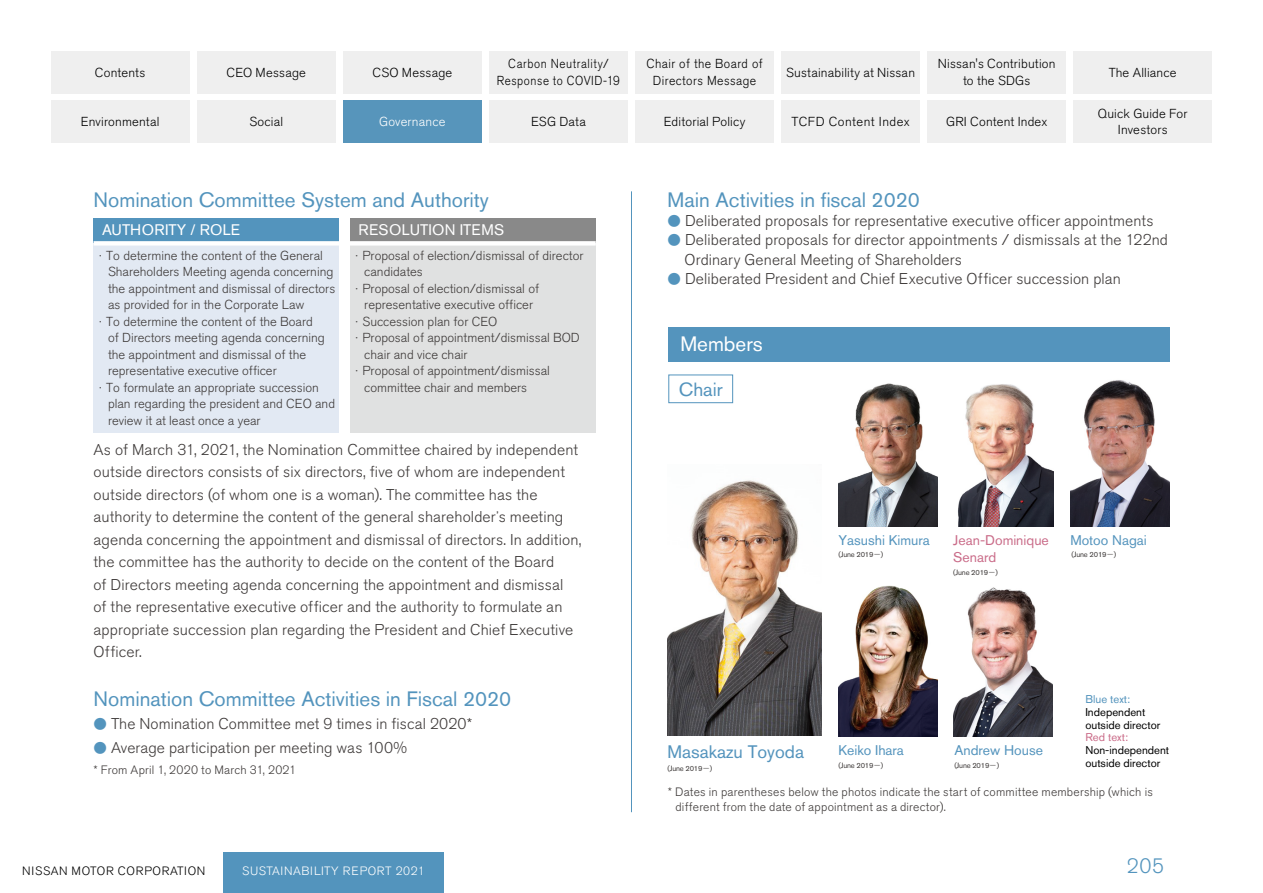
<style>
.page{position:relative;width:1263px;height:893px;background:#fff}
.page>*{position:absolute;margin:0;border:0;box-sizing:border-box;transform-origin:0 0}
.t1{font:20.7px "Nissan Pro";color:#5394bd}
.t2{font:20.7px "Nissan Pro";color:#fff}
.t3{font:300 20.7px "Nissan Pro";color:#5394bd}
.t4{font:18.9px "Nissan Pro";color:#5494bd}
.t5{font:18px "Nissan Pro";color:#5494bd}
.t6{font:300 15.45px/22.5px "Nissan Pro";letter-spacing:.005em;color:#3e3a39}
.t7{font:15.15px "Nissan Pro";letter-spacing:.02em;color:#fff}
.t8{font:15.15px "Nissan Pro";color:#fff}
.t9{font:13.95px "Nissan Pro";color:#5494bd}
.t10{font:13.95px/16.5px "Nissan Pro";color:#ca6c89}
.t11{font:300 13.5px "Shin Go Pr 6 N";color:#5394bd}
.t12{font:300 12.9px/16.5px "Nissan Pro";color:#3e3a39}
.t13{font:300 12.9px "Nissan Pro";letter-spacing:.02em;color:#000}
.t14{font:300 12.9px/16.5px "Nissan Pro";letter-spacing:.05em;color:#000;text-align:center;scale:.9 1}
.t15{font:300 12.9px/16.5px "Nissan Pro";letter-spacing:.02em;color:#000;text-align:center;scale:.95 1}
.t16{font:300 12.9px "Nissan Pro";letter-spacing:.01em;color:#fff}
.t17{font:300 12.15px/15px "Nissan Pro";letter-spacing:.015em;color:#3e3a39}
.t18{font:300 12px "Nissan Pro";letter-spacing:.04em;color:#fff}
.t19{font:300 12px "Nissan Pro";letter-spacing:.06em;color:#000}
.t20{font:11.25px/12.8px "Nissan Pro";color:#000}
.t21{font:11.25px "Nissan Pro";color:#5494bd}
.t22{font:300 11.25px "Shin Go Pr 6 N";color:#3e3a39}
.t23{font:11.25px "Nissan Pro";color:#ca6c89}
.t24{font:7.5px "Nissan Pro";letter-spacing:-.025em;color:#3e3a39}
.s1{font-family:"Shin Go Pr 6 N";font-size:13.5px}
.s2{font-family:"Koz Go Pr 6 N"}
</style>
<div class="page">
<hr style="left:631px;top:191px;width:1px;height:621px;background:#5394bd">
<div style="left:223px;top:852px;width:220px;height:41px;background:#5394bd"></div>
<div style="left:51px;top:51px;width:138px;height:43px;background:#efefef"></div>
<div style="left:51px;top:100px;width:138px;height:43px;background:#efefef"></div>
<div style="left:197px;top:51px;width:138px;height:43px;background:#efefef"></div>
<div style="left:197px;top:100px;width:138px;height:43px;background:#efefef"></div>
<div style="left:343px;top:51px;width:138px;height:43px;background:#efefef"></div>
<div style="left:343px;top:100px;width:138px;height:43px;background:#5795bb"></div>
<div style="left:489px;top:51px;width:139px;height:43px;background:#efefef"></div>
<div style="left:489px;top:100px;width:139px;height:43px;background:#efefef"></div>
<div style="left:635px;top:51px;width:139px;height:43px;background:#efefef"></div>
<div style="left:635px;top:100px;width:139px;height:43px;background:#efefef"></div>
<div style="left:781px;top:51px;width:139px;height:43px;background:#efefef"></div>
<div style="left:781px;top:100px;width:139px;height:43px;background:#efefef"></div>
<div style="left:927px;top:51px;width:139px;height:43px;background:#efefef"></div>
<div style="left:1073px;top:51px;width:139px;height:43px;background:#efefef"></div>
<div style="left:927px;top:100px;width:139px;height:43px;background:#efefef"></div>
<div style="left:1073px;top:100px;width:139px;height:43px;background:#efefef"></div>
<div style="left:94px;top:218px;width:245px;height:25px;background:#5394bd"></div>
<div style="left:350px;top:218px;width:246px;height:25px;background:#898989"></div>
<div style="left:94px;top:243px;width:245px;height:189px;background:#e2e9f3"></div>
<div style="left:350px;top:243px;width:246px;height:189px;background:#e0e1e1"></div>
<div style="left:94px;top:241px;width:245px;height:5px;background:#fff"></div>
<div style="left:350px;top:241px;width:246px;height:5px;background:#fff"></div>
<div style="left:668px;top:327px;width:501px;height:34px;background:#5494bd"></div>
<img style="left:954px;top:587px;width:99px;height:149px">
<img style="left:838px;top:585px;width:99px;height:151px">
<img style="left:958px;top:384px;width:95px;height:142px">
<img style="left:1070px;top:380px;width:99px;height:146px">
<img style="left:839px;top:383px;width:99px;height:143px">
<img style="left:668px;top:480px;width:153px;height:256px">
<div style="left:668px;top:375px;width:65px;height:28px;border:1px solid #5494bd"></div>
<p class="t13" style="left:95px;top:64px;width:52px">Contents</p>
<p class="t13" style="left:81px;top:113px;width:80px">Environmental</p>
<p class="t13" style="left:227px;top:64px;width:81px">CEO Message</p>
<p class="t13" style="left:249px;top:113px;width:35px">Social</p>
<p class="t13" style="left:372px;top:64px;width:81px">CSO Message</p>
<p class="t16" style="left:379px;top:113px;width:68px">Governance</p>
<p class="t14" style="left:497px;top:56px;width:138px">Carbon Neutrality/<br>Response to COVID-19</p>
<p class="t13" style="left:531px;top:113px;width:56px">ESG Data</p>
<h1 class="t1" style="left:94px;top:187px;width:397px">Nomination Committee System and Authority</h1>
<p class="t7" style="left:358px;top:220px;width:147px">RESOLUTION ITEMS</p>
<p class="t8" style="left:102px;top:220px;width:139px">AUTHORITY / ROLE</p>
<p class="t12" style="left:106px;top:247px;width:218px">To determine the content of the General</p>
<p class="t12" style="left:362px;top:247px;width:222px">Proposal of election/dismissal of director</p>
<p class="t22" style="left:95px;top:246px;width:13px">・</p>
<p class="t22" style="left:351px;top:246px;width:13px">・</p>
<p class="t12" style="left:106px;top:263px;width:231px">Shareholders Meeting agenda concerning the appointment and dismissal of directors as provided for in the Corporate Law<br>To determine the content of the Board</p>
<p class="t22" style="left:95px;top:312px;width:13px">・</p>
<p class="t12" style="left:362px;top:263px;width:178px">candidates<br>Proposal of election/dismissal of</p>
<p class="t22" style="left:351px;top:279px;width:13px">・</p>
<p class="t12" style="left:362px;top:296px;width:172px">representative executive officer<br>Succession plan for CEO</p>
<p class="t22" style="left:351px;top:312px;width:13px">・</p>
<p class="t12" style="left:106px;top:329px;width:220px">of Directors meeting agenda concerning the appointment and dismissal of the representative executive officer<br>To formulate an appropriate succession</p>
<p class="t22" style="left:95px;top:378px;width:13px">・</p>
<p class="t12" style="left:362px;top:329px;width:219px">Proposal of appointment/dismissal BOD</p>
<p class="t22" style="left:351px;top:329px;width:13px">・</p>
<p class="t12" style="left:362px;top:346px;width:189px">chair and vice chair<br>Proposal of appointment/dismissal</p>
<p class="t22" style="left:351px;top:362px;width:13px">・</p>
<p class="t12" style="left:364px;top:379px;width:164px">committee chair and members</p>
<p class="t12" style="left:108px;top:395px;width:229px">plan regarding the president and CEO and review it at least once a year</p>
<p class="t6" style="left:94px;top:438px;width:489px">As of March 31, 2021, the Nomination Committee chaired by independent outside directors consists of six directors, five of whom are independent outside directors (of whom one is a woman .) The committee has the authority to determine the content of the general shareholder<span class="s1">ʼ</span>s meeting agenda concerning the appointment and dismissal of directors In. addition, the committee has the authority to decide on the content of the Board<br>of Directors meeting agenda concerning the appointment and dismissal<br>of the representative executive officer and the authority to formulate an appropriate succession plan regarding the President and Chief Executive Officer.</p>
<h1 class="t1" style="left:94px;top:685px;width:419px">Nomination Committee Activities in Fiscal 2020</h1>
<p class="t6" style="left:111px;top:712px;width:363px">The Nomination Committee met 9 times in fiscal 2020*</p>
<p class="t11" style="left:94px;top:713px;width:15px">●</p>
<p class="t6" style="left:111px;top:736px;width:297px">Average participation per meeting was 100%</p>
<p class="t11" style="left:94px;top:736px;width:15px">●</p>
<p class="t17" style="left:94px;top:762px;width:204px">* From April 1, 2020 to March 31, 2021</p>
<p class="t19" style="left:22px;top:863px;width:185px">NISSAN MOTOR CORPORATION</p>
<p class="t18" style="left:242px;top:863px;width:184px">SUSTAINABILITY REPORT 2021</p>
<p class="t15" style="left:646px;top:56px;width:124px">Chair of the Board of<br>Directors Message</p>
<p class="t13" style="left:664px;top:113px;width:83px">Editorial Policy</p>
<p class="t13" style="left:786px;top:64px;width:130px">Sustainability at Nissan</p>
<p class="t13" style="left:791px;top:113px;width:120px">TCFD Content Index</p>
<p class="t13" style="left:938px;top:55px;width:119px">Nissan s' Contribution</p>
<p class="t13" style="left:963px;top:72px;width:69px">to the SDGs</p>
<p class="t13" style="left:946px;top:113px;width:103px">GRI Content Index</p>
<p class="t13" style="left:1109px;top:64px;width:69px">The Alliance</p>
<p class="t13" style="left:1098px;top:105px;width:91px">Quick Guide For</p>
<p class="t13" style="left:1118px;top:121px;width:51px">Investors</p>
<h1 class="t1" style="left:668px;top:187px;width:254px">Main Activities in fiscal 2020</h1>
<p class="t6" style="left:685px;top:209px;width:470px">Deliberated proposals for representative executive officer appointments</p>
<p class="t11" style="left:668px;top:210px;width:15px">●</p>
<p class="t11" style="left:668px;top:229px;width:15px">●</p>
<p class="t6" style="left:685px;top:229px;width:484px">Deliberated proposals for director appointments / dismissals at the 122nd</p>
<p class="t6" style="left:685px;top:250px;width:438px;line-height:19.5px">Ordinary General Meeting of Shareholders<br>Deliberated President and Chief Executive Officer succession plan</p>
<p class="t11" style="left:668px;top:268px;width:15px">●</p>
<h1 class="t2" style="left:680px;top:331px;width:84px">Members</h1>
<p class="t4" style="left:679px;top:377px;width:45px">Chair</p>
<p class="t9" style="left:838px;top:531px;width:93px">Yasushi Kimura</p>
<p class="t24" style="left:838px;top:550px;width:46px">(June 2019<span class="s2">－</span>(</p>
<p class="t10" style="left:953px;top:532px;width:97px">Jean-Dominique<br>Senard</p>
<p class="t24" style="left:953px;top:567px;width:46px">(June 2019<span class="s2">－</span>(</p>
<p class="t9" style="left:1070px;top:531px;width:78px">Motoo Nagai</p>
<p class="t24" style="left:1071px;top:550px;width:46px">(June 2019<span class="s2">－</span>(</p>
<p class="t5" style="left:667px;top:740px;width:138px">Masakazu Toyoda</p>
<p class="t24" style="left:667px;top:763px;width:46px">(June 2019<span class="s2">－</span>(</p>
<p class="t9" style="left:838px;top:741px;width:67px">Keiko Ihara</p>
<p class="t24" style="left:838px;top:760px;width:46px">(June 2019<span class="s2">－</span>(</p>
<p class="t9" style="left:954px;top:741px;width:90px">Andrew House</p>
<p class="t24" style="left:954px;top:760px;width:46px">(June 2019<span class="s2">－</span>(</p>
<p class="t21" style="left:1085px;top:692px;width:46px">Blue text:</p>
<p class="t20" style="left:1085px;top:705px;width:77px">Independent outside director</p>
<p class="t23" style="left:1085px;top:730px;width:44px">Red text:</p>
<p class="t20" style="left:1085px;top:744px;width:85px">Non-independent outside director</p>
<p class="t17" style="left:675px;top:784px;width:479px;text-indent:-8px">* Dates in parentheses below the photos indicate the start of committee membership (which is different from the date of appointment as a director .(</p>
<h1 class="t3" style="left:1127px;top:852px;width:39px">205</h1>
</div>
